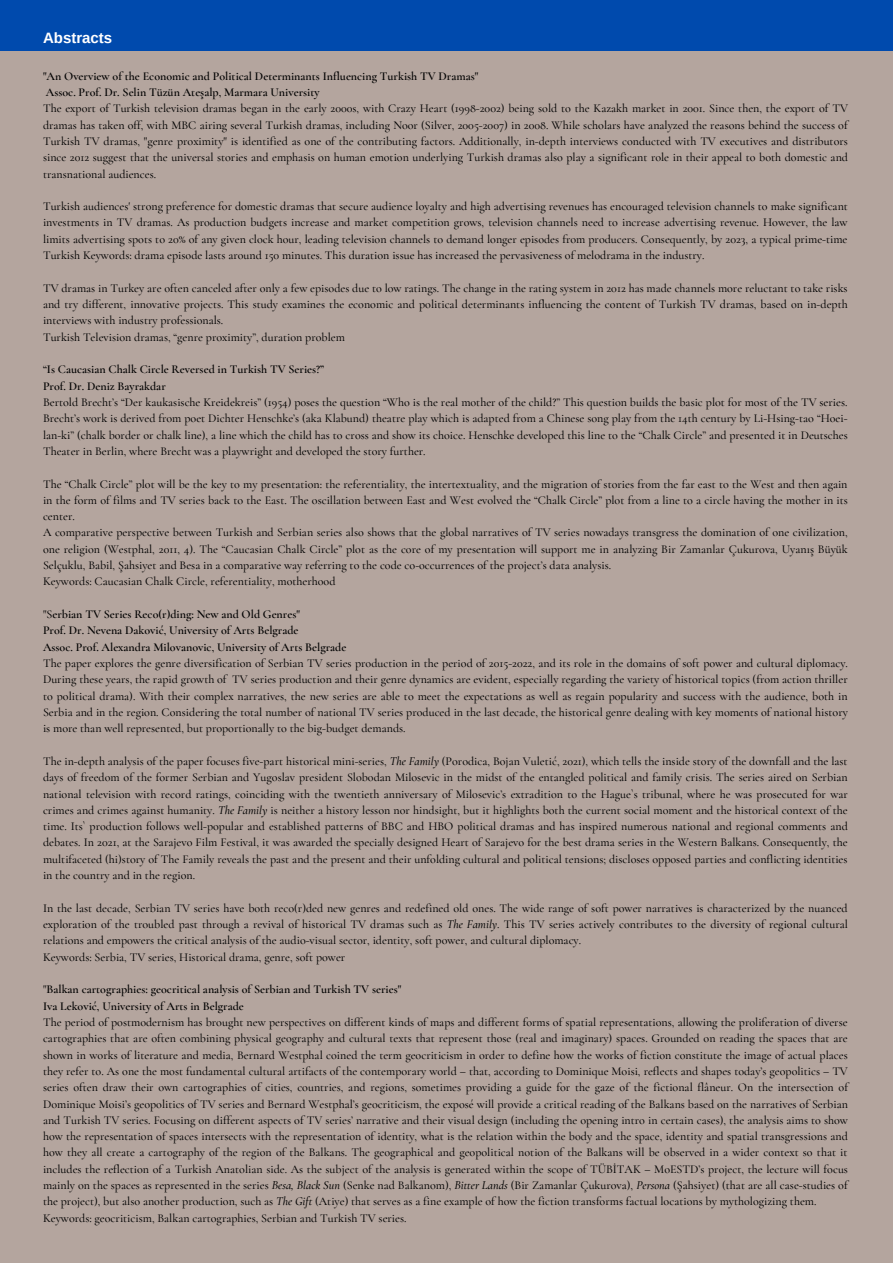
<style>
.page{position:relative;width:893px;height:1263px;background:#b4a59e}
.page>*{position:absolute;margin:0;border:0;box-sizing:border-box;transform-origin:0 0}
.t1{font:700 15px "Arimo";color:#fff}
.t2{font:500 12px/16.4px "Cormorant Garamond";color:#000;text-align:justify}
.t3{font:600 12px "Cormorant Garamond";color:#000}
.s1{font-weight:500}
.s2{font-style:italic}
</style>
<div class="page">
<div style="left:0;top:0;width:893px;height:51px;background:#004aad"></div>
<p class="t1" style="left:43px;top:29px;width:71px">Abstracts</p>
<p class="t3" style="left:43px;top:69px;width:437px">"An Overview of the Economic and Political Determinants Influencing Turkish TV Dramas"</p>
<p class="t3" style="left:46px;top:85px;width:275px">Assoc. Prof. Dr. Selin Tüzün Ateşalp, Marmara University</p>
<p class="t2" style="left:43px;top:100px;width:806px">The export of Turkish television dramas began in the early 2000s, with Crazy Heart (1998-2002) being sold to the Kazakh market in 2001. Since then, the export of TV dramas has taken off, with MBC airing several Turkish dramas, including Noor (Silver, 2005-2007) in 2008. While scholars have analyzed the reasons behind the success of Turkish TV dramas, "genre proximity" is identified as one of the contributing factors. Additionally, in-depth interviews conducted with TV executives and distributors since 2012 suggest that the universal stories and emphasis on human emotion underlying Turkish dramas also play a significant role in their appeal to both domestic and transnational audiences.</p>
<p class="t2" style="left:43px;top:198px;width:806px">Turkish audiences' strong preference for domestic dramas that secure audience loyalty and high advertising revenues has encouraged television channels to make significant investments in TV dramas. As production budgets increase and market competition grows, television channels need to increase advertising revenue. However, the law limits advertising spots to 20% of any given clock hour, leading television channels to demand longer episodes from producers. Consequently, by 2023, a typical prime-time Turkish Keywords: drama episode lasts around 150 minutes. This duration issue has increased the pervasiveness of melodrama in the industry.</p>
<p class="t2" style="left:43px;top:280px;width:806px">TV dramas in Turkey are often canceled after only a few episodes due to low ratings. The change in the rating system in 2012 has made channels more reluctant to take risks and try different, innovative projects. This study examines the economic and political determinants influencing the content of Turkish TV dramas, based on in-depth interviews with industry professionals.</p>
<p class="t2" style="left:43px;top:329px;width:303px">Turkish Television dramas, “genre proximity”, duration problem</p>
<p class="t3" style="left:43px;top:362px;width:283px">“Is Caucasian Chalk Circle Reversed in Turkish TV Series?”</p>
<p class="t3" style="left:43px;top:379px;width:124px">Prof. Dr. Deniz Bayrakdar</p>
<p class="t2" style="left:43px;top:394px;width:806px">Bertold Brecht’s “Der kaukasische Kreidekreis” (1954) poses the question “Who is the real mother of the child?” This question builds the basic plot for most of the TV series.<br>Brecht’s work is derived from poet Dichter Henschke’s (aka Klabund) theatre play which is adapted from a Chinese song play from the 14th century by Li-Hsing-tao “Hoei&shy;lan-ki” (chalk border or chalk line), a line which the child has to cross and show its choice. Henschke developed this line to the “Chalk Circle” and presented it in Deutsches Theater in Berlin, where Brecht was a playwright and developed the story further.</p>
<p class="t2" style="left:43px;top:475px;width:806px">The “Chalk Circle” plot will be the key to my presentation: the referentiality, the intertextuality, and the migration of stories from the far east to the West and then again in the form of films and TV series back to the East. The oscillation between East and West evolved the “Chalk Circle” plot from a line to a circle having the mother in its center.</p>
<p class="t2" style="left:43px;top:524px;width:806px">A comparative perspective between Turkish and Serbian series also shows that the global narratives of TV series nowadays transgress the domination of one civilization, one religion (Westphal, 2011, 4). The “Caucasian Chalk Circle” plot as the core of my presentation will support me in analyzing Bir Zamanlar Çukurova, Uyanış Büyük Selçuklu, Babil, Şahsiyet and Besa in a comparative way referring to the code co-occurrences of the project’s data analysis.</p>
<p class="t2" style="left:43px;top:573px;width:294px">Keywords: Caucasian Chalk Circle, referentiality, motherhood</p>
<p class="t3" style="left:43px;top:607px;width:258px"><span class="s1">"S</span>erbian TV Series Reco(r)ding: New and Old Genres"</p>
<p class="t3" style="left:43px;top:623px;width:257px">Prof. Dr. Nevena Daković, University of Arts Belgrade</p>
<p class="t3" style="left:43px;top:640px;width:305px">Assoc. Prof. Alexandra Milovanovic, University of Arts Belgrade</p>
<p class="t2" style="left:43px;top:655px;width:806px">The paper explores the genre diversification of Serbian TV series production in the period of 2015-2022, and its role in the domains of soft power and cultural diplomacy.<br>During these years, the rapid growth of TV series production and their genre dynamics are evident, especially regarding the variety of historical topics (from action thriller to political drama). With their complex narratives, the new series are able to meet the expectations as well as regain popularity and success with the audience, both in Serbia and in the region. Considering the total number of national TV series produced in the last decade, the historical genre dealing with key moments of national history is more than well represented, but proportionally to the big-budget demands.</p>
<p class="t2" style="left:43px;top:753px;width:806px">The in-depth analysis of the paper focuses five-part historical mini-series, <span class="s2">The Family</span> (Porodica, Bojan Vuletić, 2021), which tells the inside story of the downfall and the last days of freedom of the former Serbian and Yugoslav president Slobodan Milosevic in the midst of the entangled political and family crisis. The series aired on Serbian national television with record ratings, coinciding with the twentieth anniversary of Milosevic’s extradition to the Hague`s tribunal, where he was prosecuted for war crimes and crimes against humanity. <span class="s2">The Family</span> is neither a history lesson nor hindsight, but it highlights both the current social moment and the historical context of the time. Its` production follows well-popular and established patterns of BBC and HBO political dramas and has inspired numerous national and regional comments and debates. In 2021, at the Sarajevo Film Festival, it was awarded the specially designed Heart of Sarajevo for the best drama series in the Western Balkans. Consequently, the multifaceted (hi)story of The Family reveals the past and the present and their unfolding cultural and political tensions; discloses opposed parties and conflicting identities in the country and in the region.</p>
<p class="t2" style="left:43px;top:900px;width:806px">In the last decade, Serbian TV series have both reco(r)ded new genres and redefined old ones. The wide range of soft power narratives is characterized by the nuanced exploration of the troubled past through a revival of historical TV dramas such as <span class="s2">The Family</span>. This TV series actively contributes to the diversity of regional cultural relations and empowers the critical analysis of the audio-visual sector, identity, soft power, and cultural diplomacy.</p>
<p class="t2" style="left:43px;top:949px;width:304px">Keywords: Serbia, TV series, Historical drama, genre, soft power</p>
<p class="t3" style="left:43px;top:982px;width:360px"><span class="s1">"</span>Balkan cartographies: geocritical analysis of Serbian and Turkish TV series"</p>
<p class="t3" style="left:43px;top:998px;width:202px">Iva Leković, University of Arts in Belgrade</p>
<p class="t2" style="left:43px;top:1014px;width:806px">The period of postmodernism has brought new perspectives on different kinds of maps and different forms of spatial representations, allowing the proliferation of diverse cartographies that are often combining physical geography and cultural texts that represent those (real and imaginary) spaces. Grounded on reading the spaces that are shown in works of literature and media, Bernard Westphal coined the term geocriticism in order to define how the works of fiction constitute the image of actual places they refer to. As one the most fundamental cultural artifacts of the contemporary world – that, according to Dominique Moisi, reflects and shapes today’s geopolitics – TV series often draw their own cartographies of cities, countries, and regions, sometimes providing a guide for the gaze of the fictional flâneur. On the intersection of Dominique Moisi’s geopolitics of TV series and Bernard Westphal’s geocriticism, the exposé will provide a critical reading of the Balkans based on the narratives of Serbian and Turkish TV series. Focusing on different aspects of TV series’ narrative and their visual design (including the opening intro in certain cases), the analysis aims to show how the representation of spaces intersects with the representation of identity, what is the relation within the body and the space, identity and spatial transgressions and how they all create a cartography of the region of the Balkans. The geographical and geopolitical notion of the Balkans will be observed in a wider context so that it includes the reflection of a Turkish Anatolian side. As the subject of the analysis is generated within the scope of TÜBİTAK – MoESTD’s project, the lecture will focus mainly on the spaces as represented in the series <span class="s2">Besa, Black Sun</span> (Senke nad Balkanom), <span class="s2">Bitter Lands</span> (Bir Zamanlar Çukurova), <span class="s2">Persona</span> (Şahsiyet) (that are all case-studies of the project), but also another production, such as <span class="s2">The Gift</span> (Atiye) that serves as a fine example of how the fiction transforms factual locations by mythologizing them.</p>
<p class="t2" style="left:43px;top:1210px;width:365px">Keywords: geocriticism, Balkan cartographies, Serbian and Turkish TV series.</p>
</div>
